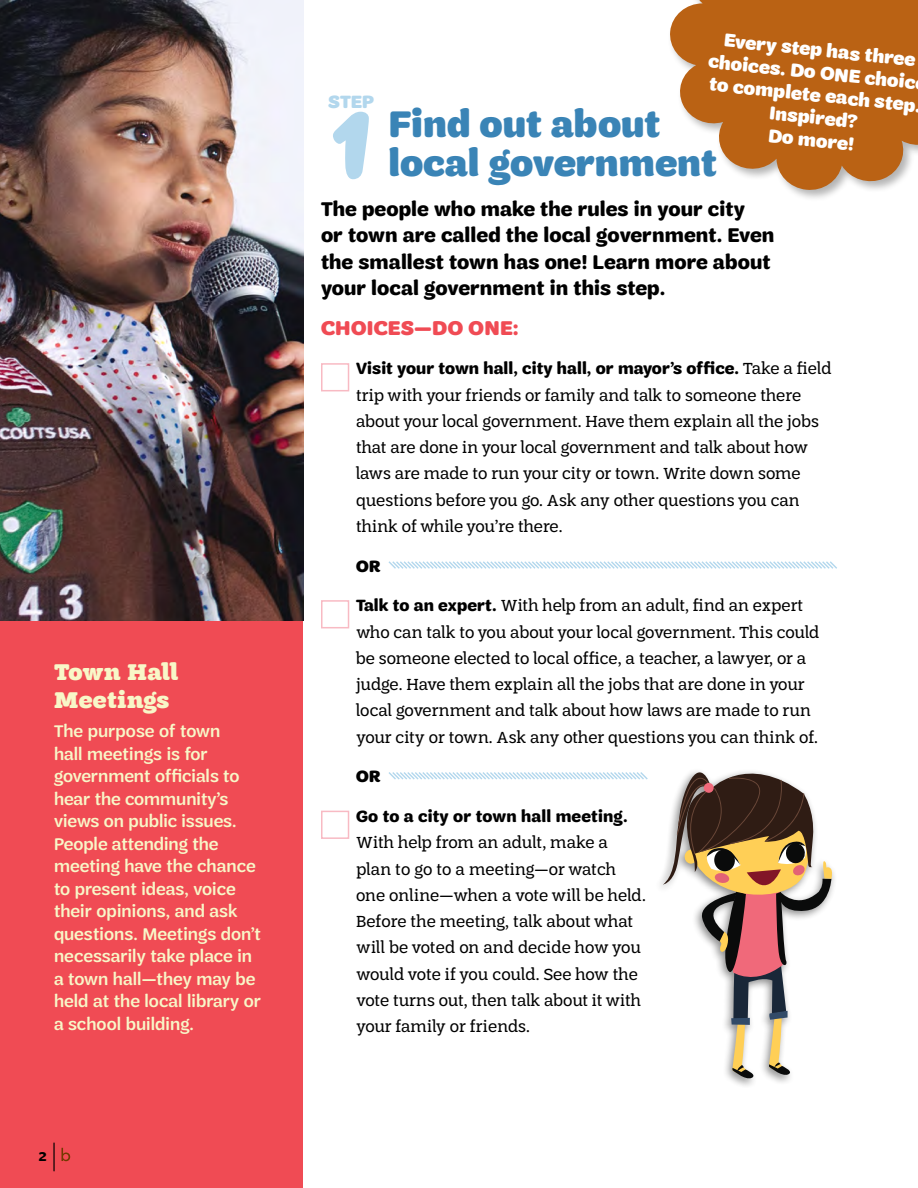
<style>
.page{position:relative;width:918px;height:1188px;background:#fff}
.page>*{position:absolute;margin:0;border:0;box-sizing:border-box;transform-origin:0 0}
.t1{font:99px "Shortbread Script";color:#b2d7ed}
.t2{font:900 39px/39px "Trefoil Sans";color:#3a84b6}
.t3{font:900 24px/28.5px "Trefoil Slab";letter-spacing:.02em;color:#f8f7c8}
.t4{font:700 21px/26.2px "Trefoil Sans";letter-spacing:.005em;color:#000}
.t5{font:900 21px "Trefoil Sans";letter-spacing:.015em;color:#f04b54}
.t6{font:900 19.5px/22.5px "Trefoil Sans";color:#fff;text-align:center}
.t7{font:900 18.75px "Trefoil Sans";color:#b2d7ed}
.t8{font:500 18px/22.5px "Trefoil Sans";letter-spacing:.005em;color:#f8f7c8}
.t9{font:17.25px/26.2px "Trefoil Slab";letter-spacing:-.01em;color:#000}
.t10{font:700 17.25px "Trefoil Sans";letter-spacing:.005em;color:#000}
.t11{font:900 17.25px "Trefoil Sans";color:#000}
.t12{font:700 13.5px "Trefoil Sans";color:#000}
.s1{font-family:"Trefoil Slab";font-weight:400}
.s2{font-family:"Trefoil Sans";font-weight:700}
</style>
<div class="page">
<svg style="left:388px;top:561px;width:449px;height:8px"></svg>
<svg style="left:388px;top:772px;width:260px;height:8px"></svg>
<div style="left:321px;top:363px;width:28px;height:28px;border:2px solid #f8bac3"></div>
<div style="left:321px;top:600px;width:28px;height:28px;border:2px solid #f8bac3"></div>
<div style="left:321px;top:811px;width:28px;height:28px;border:2px solid #f8bac3"></div>
<div style="left:0;top:0;width:303px;height:1188px;background:#f04b54"></div>
<img style="left:0;top:0;width:303px;height:621px">
<div style="left:667px;top:0;width:251px;height:202px;background:#000;opacity:.3"></div>
<svg style="left:669px;top:0;width:249px;height:191px;background:#c47c3d"></svg>
<svg style="left:663px;top:771px;width:171px;height:308px"></svg>
<hr style="left:53px;top:1143px;width:2px;height:28px;background:#000">
<svg style="left:62px;top:1148px;width:8px;height:13px"></svg>
<h3 class="t3" style="left:54px;top:657px;width:126px">Town Hall<br>Meetings</h3>
<p class="t8" style="left:54px;top:720px;width:208px">The purpose of town<br>hall meetings is for government officials to hear the community’s views on public issues.<br>People attending the meeting have the chance to present ideas, voice their opinions, and ask questions. Meetings don’t necessarily take place in a town hall—they may be held at the local library or a school building.</p>
<p class="t12" style="left:39px;top:1149px;width:9px">2</p>
<p class="t6" style="left:712px;top:27px;width:217px;rotate:6deg">Every step has three choices. Do ONE choic to complete each step.<br>Inspired?<br>Do more!</p>
<p class="t7" style="left:328px;top:91px;width:47px">STEP</p>
<h1 class="t1" style="left:331px;top:90px;width:41px">1</h1>
<h2 class="t2" style="left:388px;top:105px;width:330px">Find out about local government</h2>
<p class="t4" style="left:321px;top:196px;width:455px">The people who make the rules in your city<br>or town are called the local government. Even the smallest town has one! Learn more about your local government in this step.</p>
<p class="t5" style="left:321px;top:316px;width:199px">CHOICES—DO ONE:</p>
<p class="t10" style="left:356px;top:359px;width:477px">Visit your town hall, city hall, or mayor’s office. <span class="s1">Take a field</span></p>
<p class="t9" style="left:356px;top:382px;width:464px">trip with your friends or family and talk to someone there about your local government. Have them explain all the jobs that are done in your local government and talk about how laws are made to run your city or town. Write down some questions before you go. Ask any other questions you can think of while you’re there.</p>
<p class="t11" style="left:356px;top:556px;width:26px">OR</p>
<p class="t9" style="left:356px;top:592px;width:465px"><span class="s2">Talk to an expert.</span> With help from an adult, find an expert who can talk to you about your local government. This could be someone elected to local office, a teacher, a lawyer, or a judge. Have them explain all the jobs that are done in your local government and talk about how laws are made to run your city or town. Ask any other questions you can think of.</p>
<p class="t11" style="left:356px;top:767px;width:26px">OR</p>
<p class="t10" style="left:356px;top:807px;width:273px">Go to a city or town hall meeting.</p>
<p class="t9" style="left:356px;top:829px;width:291px">With help from an adult, make a plan to go to a meeting—or watch one online—when a vote will be held.<br>Before the meeting, talk about what will be voted on and decide how you would vote if you could. See how the vote turns out, then talk about it with your family or friends.</p>
</div>
